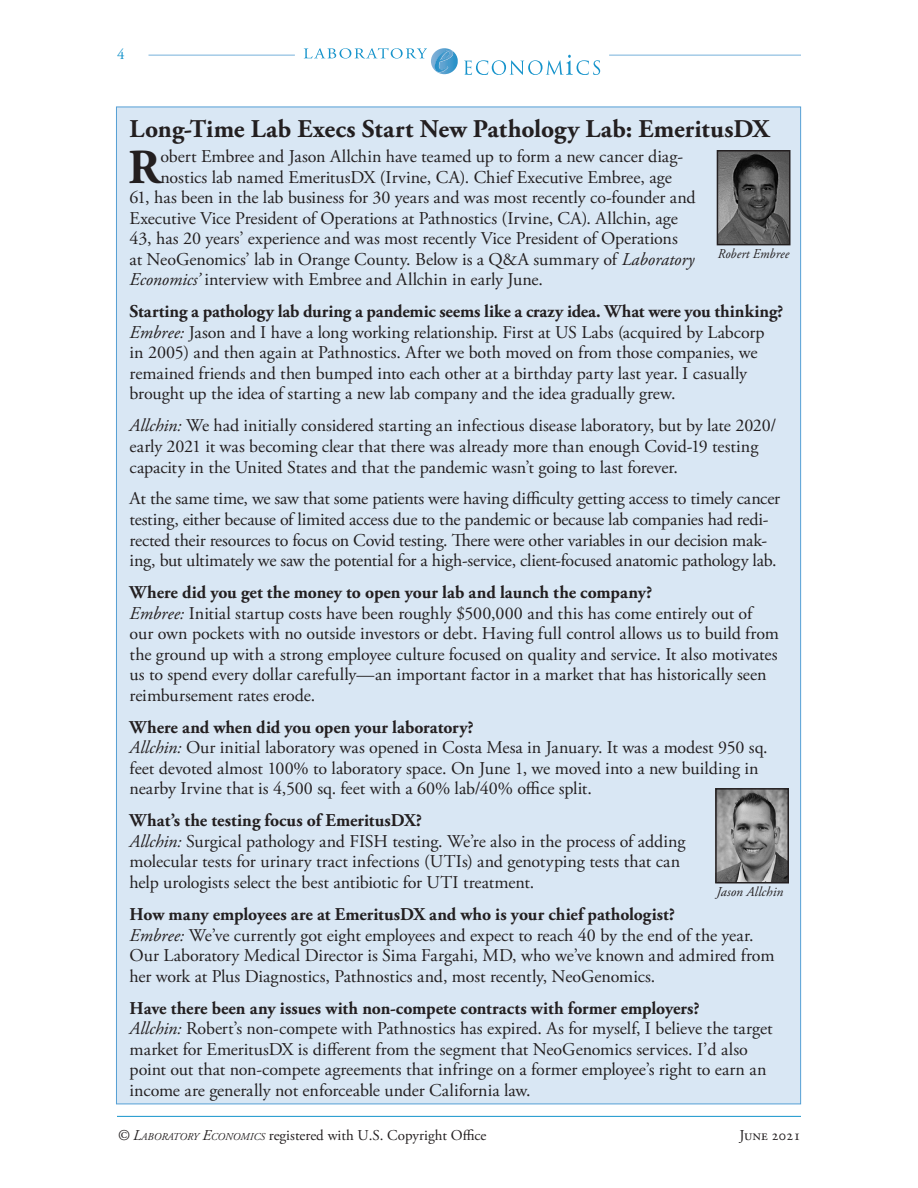
<style>
.page{position:relative;width:918px;height:1188px;background:#fff}
.page>*{position:absolute;margin:0;border:0;box-sizing:border-box;transform-origin:0 0}
.Table_Head{font:700 49.05px "Adobe Garamond Pro";color:#231f20}
.Table_Head-2{font:700 25.5px "Adobe Garamond Pro";letter-spacing:.005em;color:#231f20}
.Table_Head-3{font:18px/20.5px "Adobe Garamond Pro";letter-spacing:-.005em;color:#231f20}
.Table_Head-4{font:700 18px "Adobe Garamond Pro";color:#231f20}
.t1{font:15px "Adobe Garamond Pro";color:#231f20}
.t2{font:15px "Adobe Garamond Pro";color:#1593cb}
.Table_Head-5{font:italic 13.5px "Adobe Garamond Pro";letter-spacing:.01em;color:#231f20;scale:.95 1}
.Table_Head-6{font:italic 13.5px "Adobe Garamond Pro";letter-spacing:.01em;color:#231f20}
.s1{font-style:italic}
.s2{font-style:italic;font-size:10.5px}
</style>
<div class="page">
<svg style="left:304px;top:48px;width:154px;height:26px"></svg>
<svg style="left:464px;top:55px;width:136px;height:20px"></svg>
<hr style="left:148px;top:55px;width:147px;height:1px;background:#76b1db">
<hr style="left:609px;top:55px;width:192px;height:1px;background:#76b1db">
<hr style="left:117px;top:1116px;width:684px;height:1px;background:#1593cb">
<div style="left:116px;top:107px;width:685px;height:997px;background:#d9e7f4;border:1px solid #56a0d5"></div>
<img style="left:720px;top:153px;width:67px;height:89px">
<div style="left:717px;top:150px;width:73px;height:95px;border:2px solid #231f20"></div>
<img style="left:718px;top:791px;width:68px;height:90px">
<div style="left:715px;top:788px;width:74px;height:96px;border:2px solid #231f20"></div>
<p class="t2" style="left:117px;top:45px;width:9px">4</p>
<p class="Table_Head-2" style="left:130px;top:114px;width:641px">Long-Time Lab Execs Start New Pathology Lab: EmeritusDX</p>
<p class="Table_Head" style="left:128px;top:138px;width:34px">R</p>
<p class="Table_Head-3" style="left:161px;top:147px;width:524px">obert Embree and Jason Allchin have teamed up to form a new cancer diag-</p>
<p class="Table_Head-3" style="left:161px;top:167px;width:513px">nostics lab named EmeritusDX (Irvine, CA). Chief Executive Embree, age</p>
<p class="Table_Head-3" style="left:130px;top:188px;width:568px">61, has been in the lab business for 30 years and was most recently co-founder and</p>
<p class="Table_Head-3" style="left:130px;top:208px;width:550px">Executive Vice President of Operations at Pathnostics (Irvine, CA). Allchin, age</p>
<p class="Table_Head-3" style="left:130px;top:229px;width:550px">43, has 20 years’ experience and was most recently Vice President of Operations</p>
<p class="Table_Head-3" style="left:130px;top:249px;width:566px">at NeoGenomics’ lab in Orange County. Below is a Q&amp;A summary of <span class="s1">Laboratory</span></p>
<p class="Table_Head-3" style="left:130px;top:270px;width:415px"><span class="s1">Economics’</span> interview with Embree and Allchin in early June.</p>
<p class="Table_Head-4" style="left:130px;top:301px;width:655px">Starting a pathology lab during a pandemic seems like a crazy idea. What were you thinking?</p>
<p class="Table_Head-3" style="left:130px;top:322px;width:637px"><span class="s1">Embree:</span> Jason and I have a long working relationship. First at US Labs (acquired by Labcorp in 2005) and then again at Pathnostics. After we both moved on from those companies, we remained friends and then bumped into each other at a birthday party last year. I casually brought up the idea of starting a new lab company and the idea gradually grew.</p>
<p class="Table_Head-3" style="left:130px;top:416px;width:648px"><span class="s1">Allchin:</span> We had initially considered starting an infectious disease laboratory, but by late 2020/ early 2021 it was becoming clear that there was already more than enough Covid-19 testing capacity in the United States and that the pandemic wasn’t going to last forever.</p>
<p class="Table_Head-3" style="left:130px;top:489px;width:652px">At the same time, we saw that some patients were having difficulty getting access to timely cancer testing, either because of limited access due to the pandemic or because lab companies had redi&shy;rected their resources to focus on Covid testing. There were other variables in our decision mak&shy;ing, but ultimately we saw the potential for a high-service, client-focused anatomic pathology lab.</p>
<p class="Table_Head-4" style="left:130px;top:582px;width:524px">Where did you get the money to open your lab and launch the company?</p>
<p class="Table_Head-3" style="left:130px;top:603px;width:651px"><span class="s1">Embree:</span> Initial startup costs have been roughly $500,000 and this has come entirely out of our own pockets with no outside investors or debt. Having full control allows us to build from the ground up with a strong employee culture focused on quality and service. It also motivates us to spend every dollar carefully—an important factor in a market that has historically seen reimbursement rates erode.</p>
<p class="Table_Head-4" style="left:130px;top:717px;width:346px">Where and when did you open your laboratory?</p>
<p class="Table_Head-3" style="left:130px;top:738px;width:640px"><span class="s1">Allchin:</span> Our initial laboratory was opened in Costa Mesa in January. It was a modest 950 sq. feet devoted almost 100% to laboratory space. On June 1, we moved into a new building in nearby Irvine that is 4,500 sq. feet with a 60% lab/40% office split.</p>
<p class="Table_Head-4" style="left:130px;top:810px;width:294px">What’s the testing focus of EmeritusDX?</p>
<p class="Table_Head-3" style="left:130px;top:832px;width:558px"><span class="s1">Allchin:</span> Surgical pathology and FISH testing. We’re also in the process of adding molecular tests for urinary tract infections (UTIs) and genotyping tests that can help urologists select the best antibiotic for UTI treatment.</p>
<p class="Table_Head-4" style="left:130px;top:904px;width:547px">How many employees are at EmeritusDX and who is your chief pathologist?</p>
<p class="Table_Head-3" style="left:130px;top:925px;width:646px"><span class="s1">Embree:</span> We’ve currently got eight employees and expect to reach 40 by the end of the year.<br>Our Laboratory Medical Director is Sima Fargahi, MD, who we’ve known and admired from her work at Plus Diagnostics, Pathnostics and, most recently, NeoGenomics.</p>
<p class="Table_Head-4" style="left:130px;top:997px;width:571px">Have there been any issues with non-compete contracts with former employers?</p>
<p class="Table_Head-3" style="left:130px;top:1019px;width:645px"><span class="s1">Allchin:</span> Robert’s non-compete with Pathnostics has expired. As for myself, I believe the target market for EmeritusDX is different from the segment that NeoGenomics services. I’d also point out that non-compete agreements that infringe on a former employee’s right to earn an income are generally not enforceable under California law.</p>
<p class="Table_Head-5" style="left:718px;top:246px;width:77px">Robert Embree</p>
<p class="Table_Head-6" style="left:716px;top:884px;width:69px">Jason Allchin</p>
<p class="t1" style="left:117px;top:1127px;width:371px"><span class="s1">© L</span><span class="s2">ABORATORY</span> <span class="s1">E</span><span class="s2">CONOMICS</span> registered with U.S. Copyright Office</p>
<p class="t1" style="left:739px;top:1127px;width:63px">June 2021</p>
</div>
